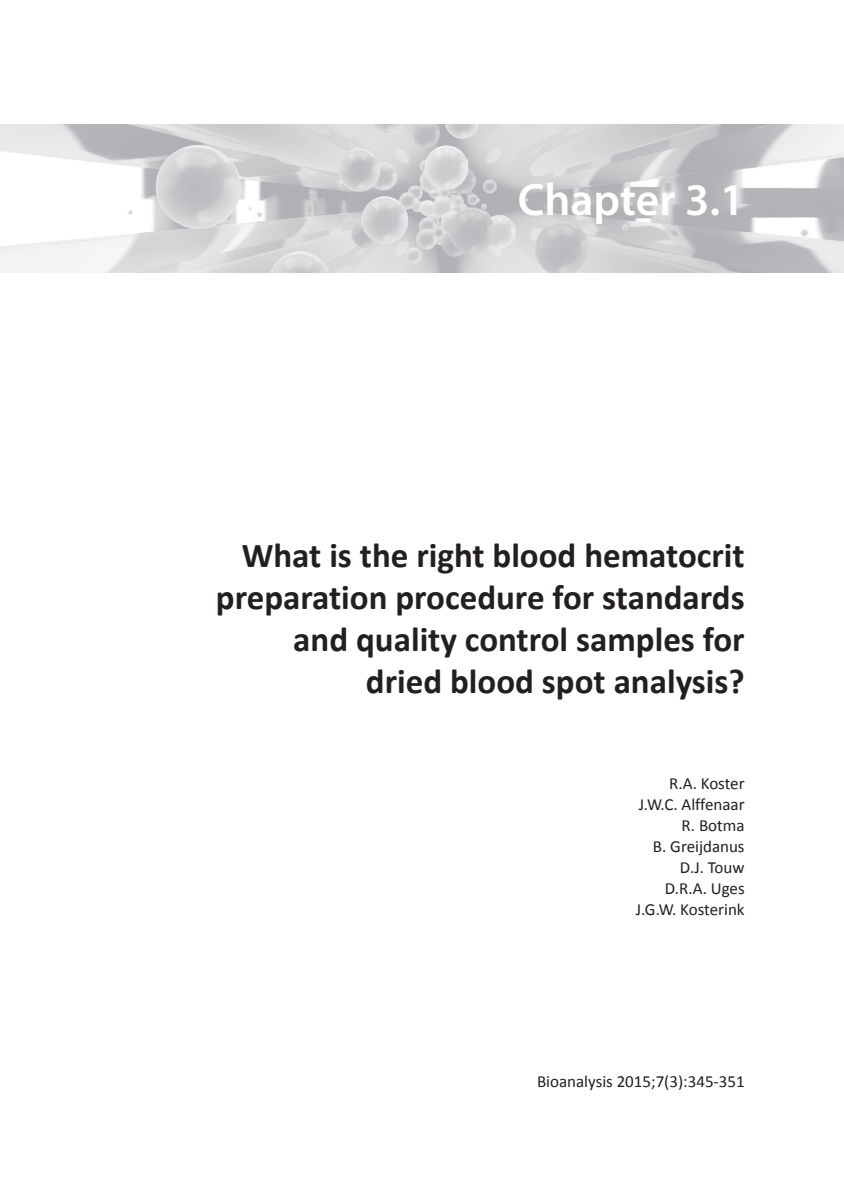
<style>
.page{position:relative;width:844px;height:1191px;background:#fff}
.page>*{position:absolute;margin:0;border:0;box-sizing:border-box;transform-origin:0 0}
.t1{font:600 45.5px "Myriad Pro";color:#fff}
.t2{font:700 35px/42px "Calibri";color:#231f20;text-align:right}
.t3{font:16.97px/21px "Calibri";color:#231f20;text-align:right}
</style>
<div class="page">
<img style="left:0;top:124px;width:843px;height:149px">
<h1 class="t1" style="left:517px;top:171px;width:228px">Chapter 3.1</h1>
<p class="t2" style="left:216px;top:534px;width:530px">What is the right blood hematocrit preparation procedure for standards and quality control samples for dried blood spot analysis?</p>
<p class="t3" style="left:635px;top:772px;width:110px">R.A. Koster<br>J.W.C. Alffenaar<br>R. Botma<br>B. Greijdanus<br>D.J. Touw<br>D.R.A. Uges<br>J.G.W. Kosterink</p>
<p class="t3" style="left:537px;top:1070px;width:209px">Bioanalysis 2015;7(3):345-351</p>
</div>
